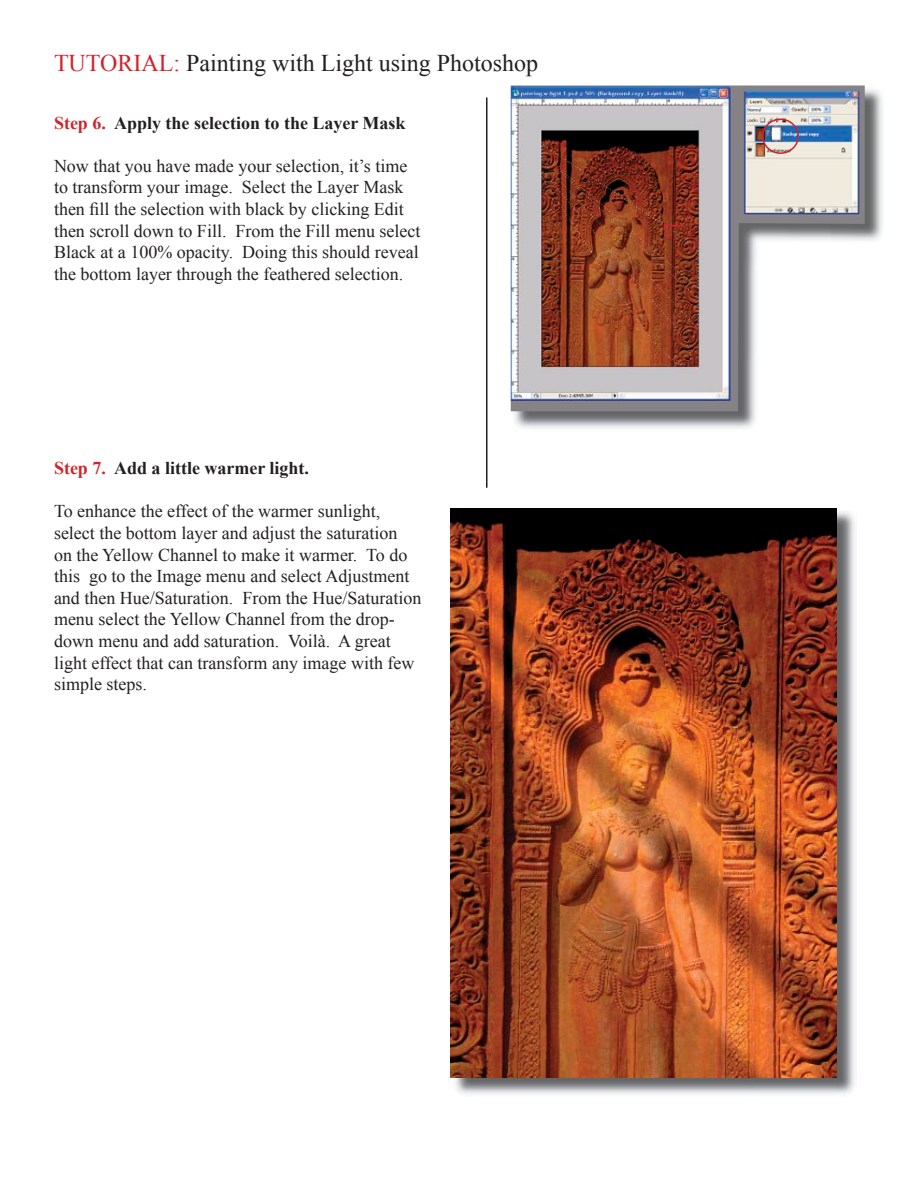
<style>
.page{position:relative;width:918px;height:1188px;background:#fff}
.page>*{position:absolute;margin:0;border:0;box-sizing:border-box;transform-origin:0 0}
.t1{font:24px "Times New Roman";color:#221f20}
.t2{font:18px/21.6px "Times New Roman";color:#221f20}
.t3{font:700 18px "Times New Roman";color:#221f20}
.s1{color:#d2232a}
</style>
<div class="page">
<img style="left:512px;top:88px;width:371px;height:341px">
<img style="left:511px;top:85px;width:354px;height:326px">
<hr style="left:486px;top:98px;width:2px;height:390px;background:#221f20">
<svg style="left:664px;top:224px;width:22px;height:17px"></svg>
<img style="left:453px;top:511px;width:402px;height:584px">
<img style="left:451px;top:509px;width:386px;height:568px">
<div style="left:762px;top:118px;width:37px;height:36px;border:2px solid #d2232a;border-radius:50%"></div>
<h1 class="t1" style="left:54px;top:46px;width:486px"><span class="s1">TUTORIAL:</span> Painting with Light using Photoshop</h1>
<p class="t3" style="left:54px;top:110px;width:353px"><span class="s1">Step 6.</span> Apply the selection to the Layer Mask</p>
<p class="t2" style="left:54px;top:155px;width:368px">Now that you have made your selection, it’s time to transform your image. Select the Layer Mask then fill the selection with black by clicking Edit then scroll down to Fill. From the Fill menu select Black at a 100% opacity. Doing this should reveal the bottom layer through the feathered selection.</p>
<p class="t3" style="left:54px;top:456px;width:257px"><span class="s1">Step 7.</span> Add a little warmer light.</p>
<p class="t2" style="left:54px;top:500px;width:369px">To enhance the effect of the warmer sunlight, select the bottom layer and adjust the saturation<br>on the Yellow Channel to make it warmer. To do this go to the Image menu and select Adjustment and then Hue/Saturation. From the Hue/Saturation menu select the Yellow Channel from the drop&shy;down menu and add saturation. Voilà. A great light effect that can transform any image with few simple steps.</p>
</div>
